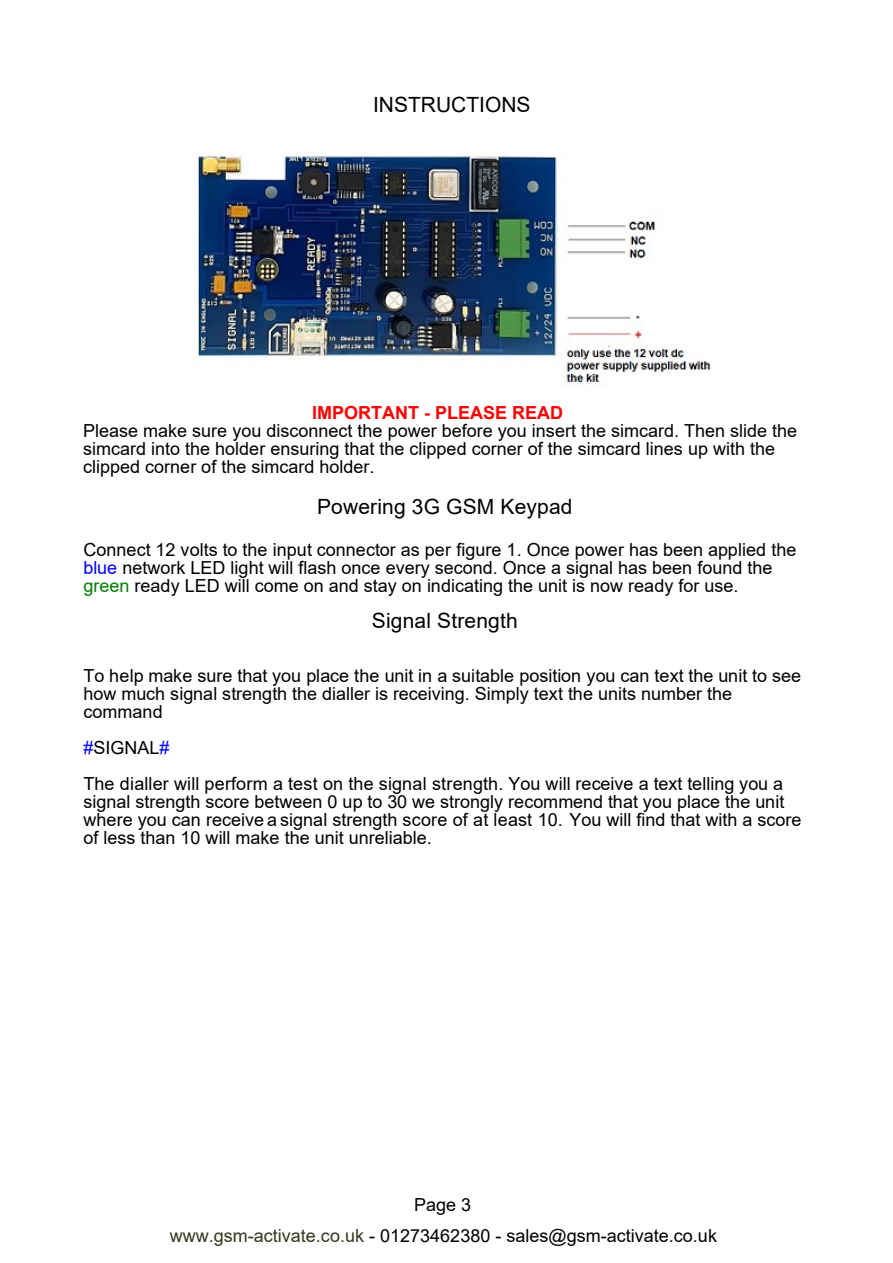
<style>
.page{position:relative;width:893px;height:1263px;background:#fff}
.page>*{position:absolute;margin:0;border:0;box-sizing:border-box;transform-origin:0 0}
.t1{font:21px "Arial";letter-spacing:.005em;color:#000}
.t2{font:18px/18px "Arial";color:#000}
.t3{font:700 18px "Arial";color:#f00}
.s1{color:#00f}
.s2{color:#008000}
.s3{color:#32381d}
</style>
<div class="page">
<img style="left:197px;top:153px;width:513px;height:233px">
<p class="t1" style="left:373px;top:97px;width:159px">INSTRUCTIONS</p>
<p class="t3" style="left:312px;top:406px;width:252px">IMPORTANT - PLEASE READ</p>
<p class="t2" style="left:83px;top:423px;width:716px">Please make sure you disconnect the power before you insert the simcard. Then slide the simcard into the holder ensuring that the clipped corner of the simcard lines up with the clipped corner of the simcard holder.</p>
<p class="t1" style="left:317px;top:499px;width:257px">Powering 3G GSM Keypad</p>
<p class="t2" style="left:83px;top:542px;width:714px">Connect 12 volts to the input connector as per figure 1. Once power has been applied the <span class="s1">blue</span> network LED light will flash once every second. Once a signal has been found the <span class="s2">green</span> ready LED will come on and stay on indicating the unit is now ready for use.</p>
<p class="t1" style="left:372px;top:612px;width:147px">Signal Strength</p>
<p class="t2" style="left:83px;top:668px;width:719px">To help make sure that you place the unit in a suitable position you can text the unit to see how much signal strength the dialler is receiving. Simply text the units number the command</p>
<p class="t2" style="left:83px;top:731px;width:701px;line-height:36px"><span class="s1">#</span>SIGNAL<span class="s1">#<br></span>The dialler will perform a test on the signal strength. You will receive a text telling you a</p>
<p class="t2" style="left:83px;top:794px;width:720px">signal strength score between 0 up to 30 we strongly recommend that you place the unit where you can receive a signal strength score of at least 10. You will find that with a score of less than 10 will make the unit unreliable.</p>
<p class="t2" style="left:414px;top:1197px;width:59px">Page 3</p>
<p class="t2" style="left:170px;top:1228px;width:549px"><span class="s3">www.gsm-activate.co.uk</span> - 01273462380 - sales@gsm-activate.co.uk</p>
</div>
